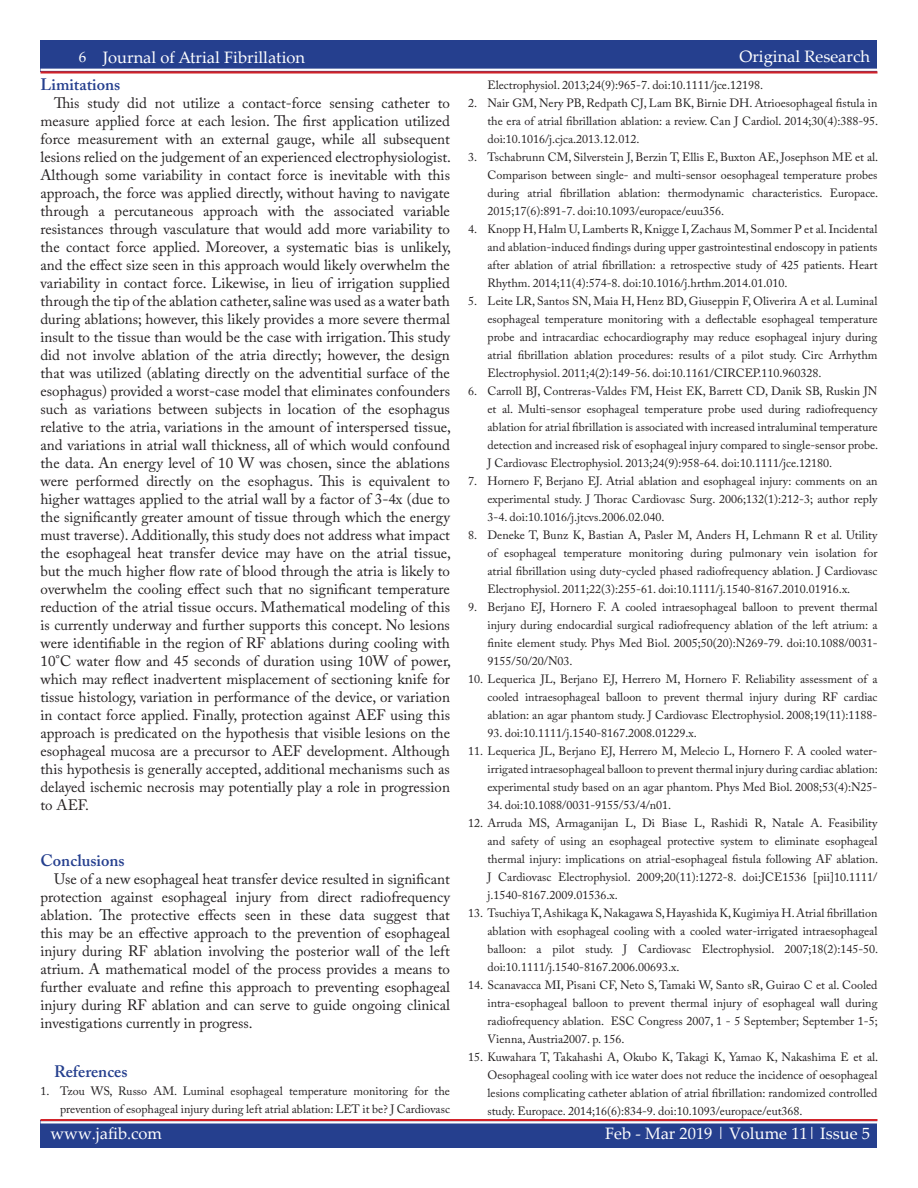
<style>
.page{position:relative;width:918px;height:1188px;background:#fff}
.page>*{position:absolute;margin:0;border:0;box-sizing:border-box;transform-origin:0 0}
.t1{font:16.5px "Palatino Linotype";color:#fff}
._11_Body_Header{font:600 16.5px "Adobe Caslon Pro";color:#253f8e}
._10_Body_Text{font:15px/18px "Adobe Caslon Pro";color:#231f20;text-align:justify}
.t2{font:12px/18px "Adobe Caslon Pro";color:#231f20;text-align:justify}
</style>
<div class="page">
<div style="left:40px;top:1120px;width:838px;height:28px;background:#253f8e"></div>
<hr style="left:40px;top:1119px;width:838px;height:2px;background:#d1232a">
<hr style="left:40px;top:1121px;width:838px;height:3px;background:#fff">
<div style="left:40px;top:40px;width:838px;height:32px;background:#253f8e"></div>
<hr style="left:40px;top:71px;width:838px;height:3px;background:#d1232a">
<hr style="left:40px;top:69px;width:838px;height:2px;background:#fff">
<h1 class="t1" style="left:79px;top:48px;width:228px"><sup>6</sup> Journal of Atrial Fibrillation</h1>
<h1 class="t1" style="left:739px;top:45px;width:132px">Original Research</h1>
<h1 class="t1" style="left:746px;top:47px;width:125px">Featured Review</h1>
<p class="t2" style="left:488px;top:75px;width:277px">Electrophysiol. 2013;24(9):965-7. doi:10.1111/jce.12198.</p>
<p class="t2" style="left:488px;top:93px;width:392px;text-indent:-20px">2. Nair GM, Nery PB, Redpath CJ, Lam BK, Birnie DH. Atrioesophageal fistula in the era of atrial fibrillation ablation: a review. Can J Cardiol. 2014;30(4):388-95. doi:10.1016/j.cjca.2013.12.012.</p>
<p class="t2" style="left:488px;top:147px;width:392px;text-indent:-20px">3. Tschabrunn CM, Silverstein J, Berzin T, Ellis E, Buxton AE, Josephson ME et al.<br>Comparison between single- and multi-sensor oesophageal temperature probes during atrial fibrillation ablation: thermodynamic characteristics. Europace.<br>2015;17(6):891-7. doi:10.1093/europace/euu356.</p>
<p class="t2" style="left:488px;top:219px;width:392px;text-indent:-20px">4. Knopp H, Halm U, Lamberts R, Knigge I, Zachaus M, Sommer P et al. Incidental and ablation-induced findings during upper gastrointestinal endoscopy in patients after ablation of atrial fibrillation: a retrospective study of 425 patients. Heart Rhythm. 2014;11(4):574-8. doi:10.1016/j.hrthm.2014.01.010.</p>
<p class="t2" style="left:488px;top:291px;width:392px;text-indent:-20px">5. Leite LR, Santos SN, Maia H, Henz BD, Giuseppin F, Oliverira A et al. Luminal esophageal temperature monitoring with a deflectable esophageal temperature probe and intracardiac echocardiography may reduce esophageal injury during atrial fibrillation ablation procedures: results of a pilot study. Circ Arrhythm Electrophysiol. 2011;4(2):149-56. doi:10.1161/CIRCEP.110.960328.</p>
<p class="t2" style="left:488px;top:381px;width:392px;text-indent:-20px">6. Carroll BJ, Contreras-Valdes FM, Heist EK, Barrett CD, Danik SB, Ruskin JN et al. Multi-sensor esophageal temperature probe used during radiofrequency ablation for atrial fibrillation is associated with increased intraluminal temperature detection and increased risk of esophageal injury compared to single-sensor probe.<br>J Cardiovasc Electrophysiol. 2013;24(9):958-64. doi:10.1111/jce.12180.</p>
<p class="t2" style="left:488px;top:471px;width:392px;text-indent:-20px">7. Hornero F, Berjano EJ. Atrial ablation and esophageal injury: comments on an experimental study. J Thorac Cardiovasc Surg. 2006;132(1):212-3; author reply 3-4. doi:10.1016/j.jtcvs.2006.02.040.</p>
<p class="t2" style="left:488px;top:525px;width:392px;text-indent:-20px">8. Deneke T, Bunz K, Bastian A, Pasler M, Anders H, Lehmann R et al. Utility of esophageal temperature monitoring during pulmonary vein isolation for atrial fibrillation using duty-cycled phased radiofrequency ablation. J Cardiovasc Electrophysiol. 2011;22(3):255-61. doi:10.1111/j.1540-8167.2010.01916.x.</p>
<p class="t2" style="left:488px;top:597px;width:392px;text-indent:-20px">9. Berjano EJ, Hornero F. A cooled intraesophageal balloon to prevent thermal injury during endocardial surgical radiofrequency ablation of the left atrium: a finite element study. Phys Med Biol. 2005;50(20):N269-79. doi:10.1088/0031- 9155/50/20/N03.</p>
<p class="t2" style="left:488px;top:669px;width:392px;text-indent:-20px">10. Lequerica JL, Berjano EJ, Herrero M, Hornero F. Reliability assessment of a cooled intraesophageal balloon to prevent thermal injury during RF cardiac ablation: an agar phantom study. J Cardiovasc Electrophysiol. 2008;19(11):1188-</p>
<p class="t2" style="left:488px;top:723px;width:211px">93. doi:10.1111/j.1540-8167.2008.01229.x.</p>
<p class="t2" style="left:488px;top:741px;width:392px;text-indent:-20px">11. Lequerica JL, Berjano EJ, Herrero M, Melecio L, Hornero F. A cooled water&shy;irrigated intraesophageal balloon to prevent thermal injury during cardiac ablation: experimental study based on an agar phantom. Phys Med Biol. 2008;53(4):N25-</p>
<p class="t2" style="left:488px;top:795px;width:185px">34. doi:10.1088/0031-9155/53/4/n01.</p>
<p class="t2" style="left:488px;top:813px;width:392px;text-indent:-20px">12. Arruda MS, Armaganijan L, Di Biase L, Rashidi R, Natale A. Feasibility and safety of using an esophageal protective system to eliminate esophageal thermal injury: implications on atrial-esophageal fistula following AF ablation.<br>J Cardiovasc Electrophysiol. 2009;20(11):1272-8. doi:JCE1536 [pii]10.1111/ j.1540-8167.2009.01536.x.</p>
<p class="t2" style="left:488px;top:903px;width:392px;text-indent:-20px">13. Tsuchiya T, Ashikaga K, Nakagawa S, Hayashida K, Kugimiya H. Atrial fibrillation ablation with esophageal cooling with a cooled water-irrigated intraesophageal balloon: a pilot study. J Cardiovasc Electrophysiol. 2007;18(2):145-50. doi:10.1111/j.1540-8167.2006.00693.x.</p>
<p class="t2" style="left:488px;top:975px;width:392px;text-indent:-20px">14. Scanavacca MI, Pisani CF, Neto S, Tamaki W, Santo sR, Guirao C et al. Cooled intra-esophageal balloon to prevent thermal injury of esophageal wall during radiofrequency ablation. ESC Congress 2007, 1 - 5 September; September 1-5; Vienna, Austria2007. p. 156.</p>
<p class="t2" style="left:488px;top:1047px;width:392px;text-indent:-20px">15. Kuwahara T, Takahashi A, Okubo K, Takagi K, Yamao K, Nakashima E et al.<br>Oesophageal cooling with ice water does not reduce the incidence of oesophageal lesions complicating catheter ablation of atrial fibrillation: randomized controlled study. Europace. 2014;16(6):834-9. doi:10.1093/europace/eut368.</p>
<p class="_11_Body_Header" style="left:40px;top:75px;width:81px">Limitations</p>
<p class="_10_Body_Text" style="left:40px;top:94px;width:412px;text-indent:14px">This study did not utilize a contact-force sensing catheter to measure applied force at each lesion. The first application utilized force measurement with an external gauge, while all subsequent lesions relied on the judgement of an experienced electrophysiologist.<br>Although some variability in contact force is inevitable with this approach, the force was applied directly, without having to navigate through a percutaneous approach with the associated variable resistances through vasculature that would add more variability to the contact force applied. Moreover, a systematic bias is unlikely, and the effect size seen in this approach would likely overwhelm the variability in contact force. Likewise, in lieu of irrigation supplied through the tip of the ablation catheter, saline was used as a water bath during ablations; however, this likely provides a more severe thermal insult to the tissue than would be the case with irrigation. This study did not involve ablation of the atria directly; however, the design that was utilized (ablating directly on the adventitial surface of the esophagus) provided a worst-case model that eliminates confounders such as variations between subjects in location of the esophagus relative to the atria, variations in the amount of interspersed tissue, and variations in atrial wall thickness, all of which would confound the data. An energy level of 10 W was chosen, since the ablations were performed directly on the esophagus. This is equivalent to higher wattages applied to the atrial wall by a factor of 3-4x (due to the significantly greater amount of tissue through which the energy must traverse). Additionally, this study does not address what impact the esophageal heat transfer device may have on the atrial tissue, but the much higher flow rate of blood through the atria is likely to overwhelm the cooling effect such that no significant temperature reduction of the atrial tissue occurs. Mathematical modeling of this is currently underway and further supports this concept. No lesions were identifiable in the region of RF ablations during cooling with 10°C water flow and 45 seconds of duration using 10W of power, which may reflect inadvertent misplacement of sectioning knife for tissue histology, variation in performance of the device, or variation in contact force applied. Finally, protection against AEF using this approach is predicated on the hypothesis that visible lesions on the esophageal mucosa are a precursor to AEF development. Although this hypothesis is generally accepted, additional mechanisms such as delayed ischemic necrosis may potentially play a role in progression to AEF.</p>
<p class="_11_Body_Header" style="left:40px;top:851px;width:86px">Conclusions</p>
<p class="_10_Body_Text" style="left:40px;top:870px;width:411px;text-indent:14px">Use of a new esophageal heat transfer device resulted in significant protection against esophageal injury from direct radiofrequency ablation. The protective effects seen in these data suggest that this may be an effective approach to the prevention of esophageal injury during RF ablation involving the posterior wall of the left atrium. A mathematical model of the process provides a means to further evaluate and refine this approach to preventing esophageal injury during RF ablation and can serve to guide ongoing clinical investigations currently in progress.</p>
<p class="_11_Body_Header" style="left:54px;top:1061px;width:75px">References</p>
<p class="t2" style="left:40px;top:1081px;width:411px;text-align:right">1. Tzou WS, Russo AM. Luminal esophageal temperature monitoring for the prevention of esophageal injury during left atrial ablation: LET it be? J Cardiovasc</p>
<h1 class="t1" style="left:51px;top:1122px;width:113px">www.jafib.com</h1>
<h1 class="t1" style="left:605px;top:1122px;width:266px">Feb - Mar 2019 | Volume 11| Issue 5</h1>
</div>
